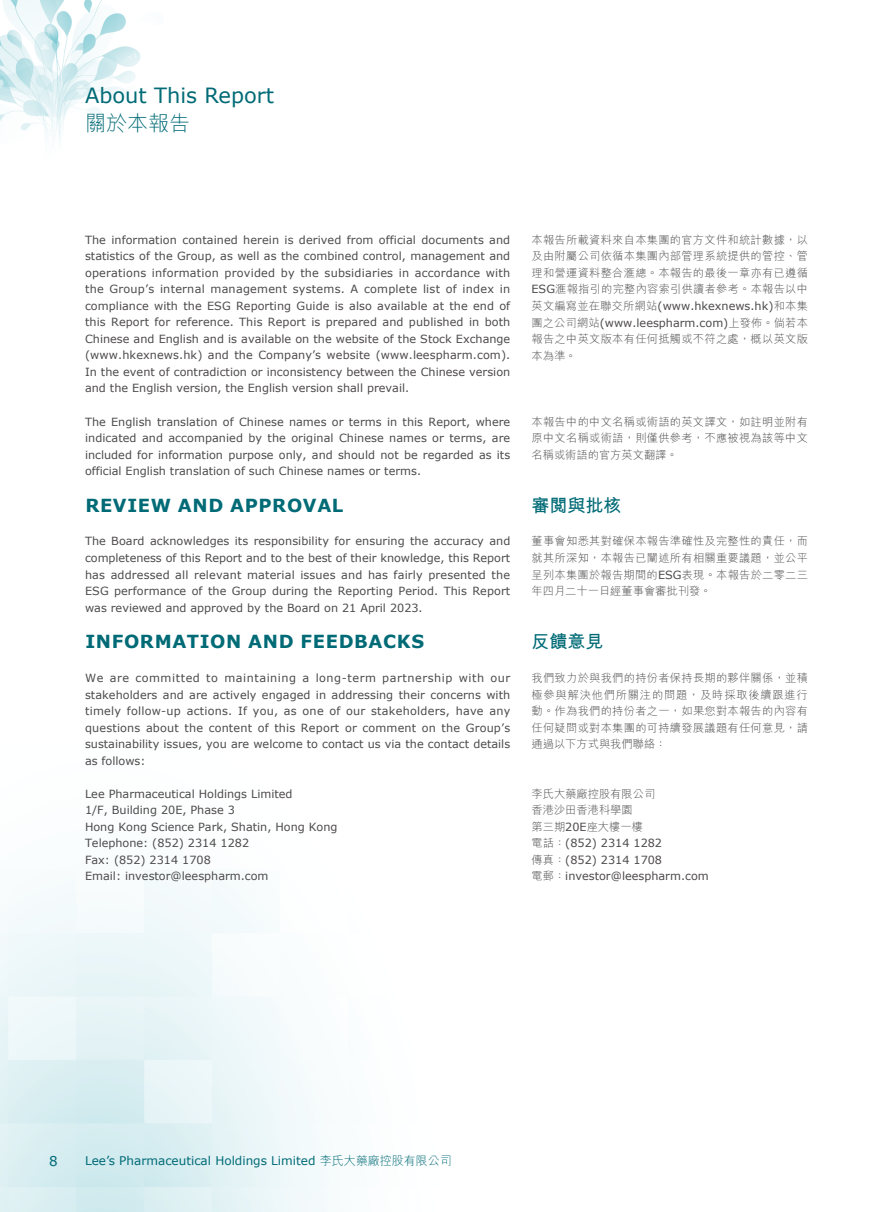
<style>
.page{position:relative;width:893px;height:1212px;background:#fff}
.page>*{position:absolute;margin:0;border:0;box-sizing:border-box;transform-origin:0 0}
.t1{font:21px "Verdana";color:#006b76}
.t2{font:300 21px "M Hei HK";color:#006b76}
.t3{font:700 18px "Verdana";letter-spacing:.035em;color:#006b76}
.t4{font:700 18px "M Hei HK";color:#006b76}
.t5{font:13.5px "Verdana";color:#006b76}
.t6{font:12px "Verdana";color:#006b76}
.t7{font:11.25px/16.5px "Verdana";color:#4d4a4a;text-align:justify}
.t8{font:300 11.25px/16.5px "M Hei HK";letter-spacing:.025em;color:#4d4a4a;text-align:justify}
.t9{font:300 11.25px/16.5px "M Hei HK";color:#4d4a4a}
.s1{font-family:"Verdana";font-weight:400}
.s2{font-family:"M Hei HK";font-weight:300}
</style>
<div class="page">
<img style="left:0;top:0;width:326px;height:1212px">
<h1 class="t1" style="left:85px;top:81px;width:191px">About This Report</h1>
<h1 class="t2" style="left:85px;top:112px;width:106px">關於本報告</h1>
<p class="t7" style="left:85px;top:231px;width:427px">The information contained herein is derived from official documents and statistics of the Group, as well as the combined control, management and operations information provided by the subsidiaries in accordance with the Group’s internal management systems. A complete list of index in compliance with the ESG Reporting Guide is also available at the end of this Report for reference. This Report is prepared and published in both Chinese and English and is available on the website of the Stock Exchange (www.hkexnews.hk) and the Company’s website (www.leespharm.com).<br>In the event of contradiction or inconsistency between the Chinese version and the English version, the English version shall prevail.</p>
<p class="t7" style="left:85px;top:413px;width:427px">The English translation of Chinese names or terms in this Report, where indicated and accompanied by the original Chinese names or terms, are included for information purpose only, and should not be regarded as its official English translation of such Chinese names or terms.</p>
<h2 class="t3" style="left:85px;top:492px;width:260px">REVIEW AND APPROVAL</h2>
<p class="t7" style="left:85px;top:533px;width:427px">The Board acknowledges its responsibility for ensuring the accuracy and completeness of this Report and to the best of their knowledge, this Report has addressed all relevant material issues and has fairly presented the ESG performance of the Group during the Reporting Period. This Report was reviewed and approved by the Board on 21 April 2023.</p>
<h2 class="t3" style="left:85px;top:629px;width:340px">INFORMATION AND FEEDBACKS</h2>
<p class="t7" style="left:85px;top:669px;width:427px">We are committed to maintaining a long-term partnership with our stakeholders and are actively engaged in addressing their concerns with timely follow-up actions. If you, as one of our stakeholders, have any questions about the content of this Report or comment on the Group’s sustainability issues, you are welcome to contact us via the contact details as follows:</p>
<p class="t7" style="left:85px;top:785px;width:254px;text-align:left">Lee Pharmaceutical Holdings Limited<br>1/F, Building 20E, Phase 3<br>Hong Kong Science Park, Shatin, Hong Kong<br>Telephone: (852) 2314 1282<br>Fax: (852) 2314 1708<br>Email: investor@leespharm.com</p>
<p class="t8" style="left:531px;top:231px;width:278px">本報告所載資料來自本集團的官方文件和統計數據，以及由附屬公司依循本集團內部管理系統提供的管控、管理和營運資料整合滙總。本報告的最後一章亦有已遵循<span class="s1">ESG</span>滙報指引的完整內容索引供讀者參考。本報告以中</p>
<p class="t7" style="left:531px;top:297px;width:278px"><span class="s2">英文編寫並在聯交所網站</span>(www.hkexnews.hk)<span class="s2">和本集團之公司網站</span>(www.leespharm.com)<span class="s2">上發佈。倘若本</span></p>
<p class="t8" style="left:531px;top:330px;width:278px">報告之中英文版本有任何抵觸或不符之處，概以英文版本為準。</p>
<p class="t8" style="left:531px;top:413px;width:278px">本報告中的中文名稱或術語的英文譯文，如註明並附有原中文名稱或術語，則僅供參考，不應被視為該等中文名稱或術語的官方英文翻譯。</p>
<h2 class="t4" style="left:531px;top:492px;width:91px">審閱與批核</h2>
<p class="t8" style="left:531px;top:533px;width:278px">董事會知悉其對確保本報告準確性及完整性的責任，而就其所深知，本報告已闡述所有相關重要議題，並公平呈列本集團於報告期間的<span class="s1">ESG</span>表現。本報告於二零二三年四月二十一日經董事會審批刊發。</p>
<h2 class="t4" style="left:531px;top:628px;width:73px">反饋意見</h2>
<p class="t8" style="left:531px;top:669px;width:278px">我們致力於與我們的持份者保持長期的夥伴關係，並積極參與解決他們所關注的問題，及時採取後續跟進行動。作為我們的持份者之一，如果您對本報告的內容有任何疑問或對本集團的可持續發展議題有任何意見，請通過以下方式與我們聯絡：</p>
<p class="t9" style="left:531px;top:785px;width:125px">李氏大藥廠控股有限公司香港沙田香港科學園<br>第三期<span class="s1">20E</span>座大樓一樓</p>
<p class="t7" style="left:531px;top:834px;width:179px;text-align:left"><span class="s2">電話：</span>(852) 2314 1282<br><span class="s2">傳真：</span>(852) 2314 1708<br><span class="s2">電郵：</span>investor@leespharm.com</p>
<p class="t5" style="left:49px;top:1152px;width:10px">8</p>
<p class="t6" style="left:85px;top:1152px;width:368px">Lee’s Pharmaceutical Holdings Limited <span class="s2">李氏大藥廠控股有限公司</span></p>
</div>
